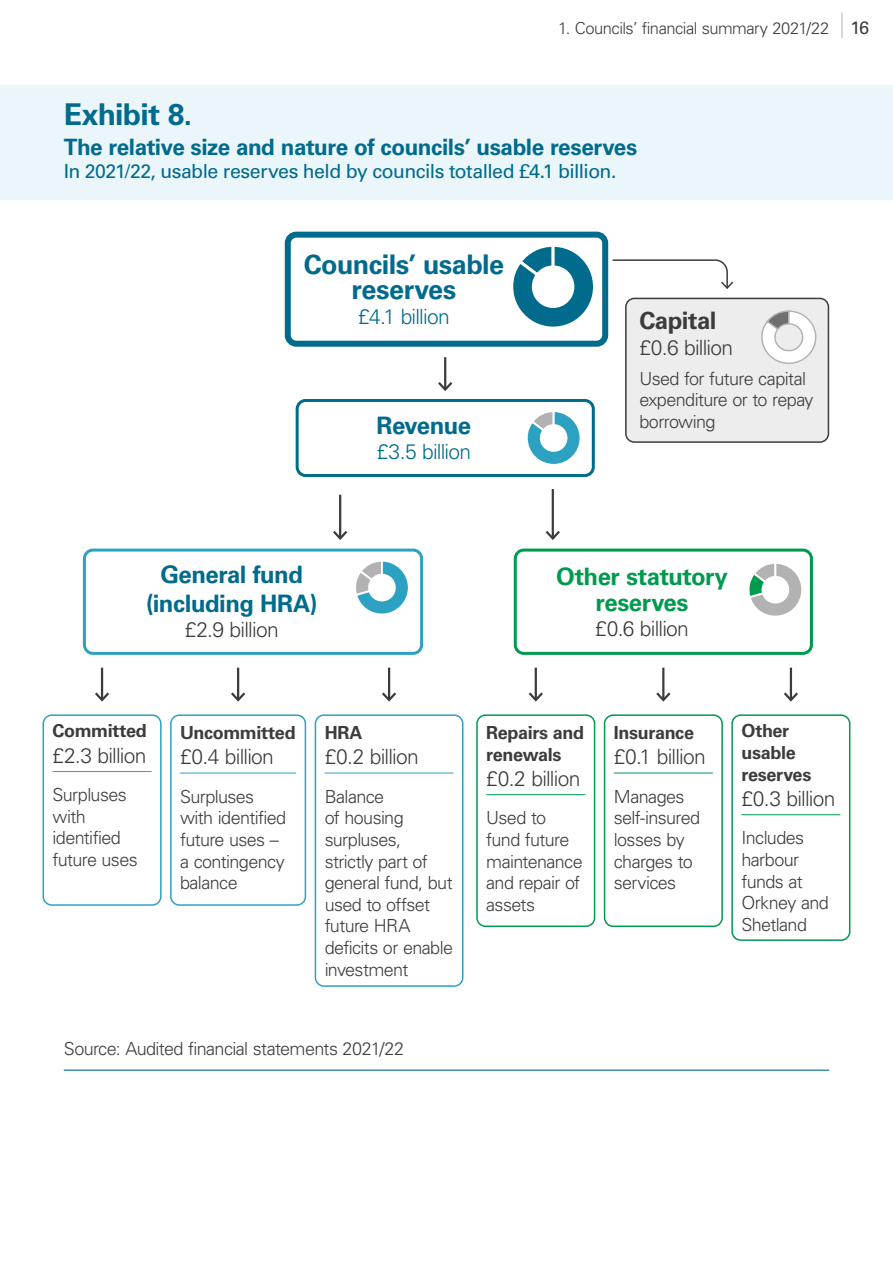
<style>
.page{position:relative;width:893px;height:1263px;background:#fff}
.page>*{position:absolute;margin:0;border:0;box-sizing:border-box;transform-origin:0 0}
.AS-P24-Exhibit_numbe{font:700 30px "Univers LT Pro 65";letter-spacing:-.02em;color:#006b8d}
.AS-P00-Artwork_text{font:700 27px/25.5px "Univers LT Pro 65";letter-spacing:-.02em;color:#006b8d;text-align:center}
.AS-P00-Artwork_text-2{font:700 24px/28.8px "Univers LT Pro 65";letter-spacing:-.025em;color:#006b8d;text-align:center}
.AS-P00-Artwork_text-3{font:700 24px/25.5px "Univers LT Pro 65";letter-spacing:-.02em;color:#009a4f;text-align:center}
.AS-P00-Artwork_text-4{font:700 24px "Univers LT Pro 65";letter-spacing:-.02em;color:#3c3c3b}
.AS-P24-Exhibit_numbe-2{font:700 22.5px "Univers LT Pro 65";letter-spacing:-.02em;color:#006b8d}
.AS-P00-Artwork_text-5{font:300 21px "Univers LT Pro 45";letter-spacing:-.035em;color:#3c3c3b}
.AS-P00-Artwork_text-6{font:300 21px "Univers LT Pro 45";letter-spacing:-.035em;color:#006b8d}
.AS-P26-Exhibit_lead{font:19.5px "Univers LT Pro 55 Roman";letter-spacing:-.03em;color:#006b8d}
.AS-P00-Artwork_text-7{font:300 18px/21.6px "Univers LT Pro 45";letter-spacing:-.035em;color:#3c3c3b}
.AS-P00-Artwork_text-8{font:700 18px/21.6px "Univers LT Pro 65";letter-spacing:-.02em;color:#3c3c3b}
.AS-P29-Exhibit_sourc{font:300 18px "Univers LT Pro 45";letter-spacing:-.035em;color:#3c3c3b}
.t1{font:300 16.5px "Univers LT Pro 45";letter-spacing:-.03em;color:#3c3c3b}
.s1{font-family:"Univers LT Pro 55 Roman";font-weight:400;font-size:18px}
</style>
<div class="page">
<svg style="left:842px;top:13px;width:1px;height:25px"></svg>
<div style="left:0;top:85px;width:893px;height:87px;background:#eaf6f9"></div>
<div style="left:0;top:147px;width:893px;height:53px;background:#eaf6f9"></div>
<div style="left:285px;top:232px;width:323px;height:115px;border:6px solid #006b8d;border-radius:9px"></div>
<svg style="left:513px;top:246px;width:80px;height:81px"></svg>
<div style="left:532px;top:265px;width:42px;height:43px;background:#fff;border-radius:50%"></div>
<div style="left:626px;top:298px;width:202px;height:144px;background:#ededed;border-radius:9px"></div>
<div style="left:625px;top:298px;width:204px;height:145px;border:2px solid #3c3c3b;border-radius:9px"></div>
<svg style="left:761px;top:310px;width:55px;height:54px"></svg>
<div style="left:775px;top:324px;width:28px;height:27px;background:#ededed;border-radius:50%"></div>
<div style="left:774px;top:323px;width:29px;height:28px;border:1px solid #b3b2b2;border-radius:50%"></div>
<div style="left:296px;top:399px;width:299px;height:78px;border:3px solid #006b8d;border-radius:9px"></div>
<svg style="left:527px;top:412px;width:53px;height:52px"></svg>
<div style="left:540px;top:424px;width:27px;height:28px;background:#fff;border-radius:50%"></div>
<div style="left:83px;top:549px;width:340px;height:106px;border:3px solid #2da1c2;border-radius:9px"></div>
<svg style="left:356px;top:561px;width:52px;height:53px"></svg>
<div style="left:368px;top:574px;width:28px;height:27px;background:#fff;border-radius:50%"></div>
<div style="left:514px;top:549px;width:299px;height:106px;border:3px solid #009a4f;border-radius:9px"></div>
<svg style="left:749px;top:564px;width:53px;height:52px"></svg>
<div style="left:762px;top:576px;width:27px;height:27px;background:#fff;border-radius:50%"></div>
<hr style="left:53px;top:771px;width:99px;height:1px;background:#2da1c2">
<div style="left:43px;top:714px;width:119px;height:192px;border:2px solid #2da1c2;border-radius:9px"></div>
<hr style="left:180px;top:773px;width:116px;height:1px;background:#2da1c2">
<div style="left:170px;top:714px;width:136px;height:192px;border:2px solid #2da1c2;border-radius:9px"></div>
<hr style="left:325px;top:773px;width:128px;height:1px;background:#2da1c2">
<div style="left:315px;top:714px;width:148px;height:273px;border:2px solid #2da1c2;border-radius:9px"></div>
<hr style="left:486px;top:794px;width:99px;height:1px;background:#009a4f">
<div style="left:476px;top:714px;width:119px;height:213px;border:2px solid #009a4f;border-radius:9px"></div>
<hr style="left:614px;top:773px;width:99px;height:1px;background:#009a4f">
<div style="left:604px;top:714px;width:119px;height:213px;border:2px solid #009a4f;border-radius:9px"></div>
<hr style="left:741px;top:814px;width:99px;height:1px;background:#009a4f">
<div style="left:731px;top:714px;width:119px;height:227px;border:2px solid #009a4f;border-radius:9px"></div>
<hr style="left:64px;top:1069px;width:765px;height:2px;background:#006b8d">
<svg style="left:612px;top:259px;width:122px;height:30px"></svg>
<hr style="left:339px;top:495px;width:2px;height:43px;background:#3c3c3b">
<svg style="left:333px;top:528px;width:15px;height:12px"></svg>
<hr style="left:237px;top:668px;width:2px;height:32px;background:#3c3c3b">
<svg style="left:231px;top:690px;width:14px;height:12px"></svg>
<hr style="left:101px;top:668px;width:2px;height:32px;background:#3c3c3b">
<svg style="left:95px;top:690px;width:14px;height:12px"></svg>
<hr style="left:535px;top:668px;width:2px;height:32px;background:#3c3c3b">
<svg style="left:528px;top:690px;width:15px;height:12px"></svg>
<hr style="left:662px;top:668px;width:2px;height:32px;background:#3c3c3b">
<svg style="left:656px;top:690px;width:15px;height:12px"></svg>
<hr style="left:790px;top:668px;width:2px;height:32px;background:#3c3c3b">
<svg style="left:784px;top:690px;width:14px;height:12px"></svg>
<hr style="left:388px;top:668px;width:2px;height:32px;background:#3c3c3b">
<svg style="left:382px;top:690px;width:14px;height:12px"></svg>
<hr style="left:444px;top:357px;width:2px;height:33px;background:#3c3c3b">
<svg style="left:438px;top:380px;width:15px;height:11px"></svg>
<hr style="left:552px;top:489px;width:2px;height:49px;background:#3c3c3b">
<svg style="left:545px;top:528px;width:15px;height:12px"></svg>
<p class="t1" style="left:558px;top:17px;width:313px">1. Councils’ financial summary 2021/22 <span class="s1">16</span></p>
<p class="AS-P24-Exhibit_numbe" style="left:64px;top:93px;width:130px">Exhibit 8.</p>
<p class="AS-P24-Exhibit_numbe-2" style="left:64px;top:131px;width:575px">The relative size and nature of councils’ usable reserves</p>
<p class="AS-P26-Exhibit_lead" style="left:64px;top:158px;width:554px">In 2021/22, usable reserves held by councils totalled £4.1 billion.</p>
<p class="AS-P00-Artwork_text" style="left:304px;top:250px;width:202px">Councils’ usable reserves</p>
<p class="AS-P00-Artwork_text-6" style="left:358px;top:303px;width:93px">£4.1 billion</p>
<p class="AS-P00-Artwork_text-4" style="left:639px;top:304px;width:79px">Capital</p>
<p class="AS-P00-Artwork_text-5" style="left:639px;top:333px;width:95px">£0.6 billion</p>
<p class="AS-P00-Artwork_text-7" style="left:639px;top:367px;width:176px">Used for future capital expenditure or to repay</p>
<p class="AS-P00-Artwork_text-2" style="left:377px;top:410px;width:96px">Revenue</p>
<p class="AS-P00-Artwork_text-7" style="left:639px;top:410px;width:78px">borrowing</p>
<p class="AS-P00-Artwork_text-6" style="left:377px;top:438px;width:96px">£3.5 billion</p>
<p class="AS-P00-Artwork_text-2" style="left:146px;top:559px;width:173px">General fund (including HRA)</p>
<p class="AS-P00-Artwork_text-5" style="left:185px;top:616px;width:95px">£2.9 billion</p>
<p class="AS-P00-Artwork_text-3" style="left:556px;top:563px;width:173px">Other statutory reserves</p>
<p class="AS-P00-Artwork_text-5" style="left:595px;top:614px;width:95px">£0.6 billion</p>
<p class="AS-P00-Artwork_text-8" style="left:53px;top:719px;width:96px">Committed</p>
<p class="AS-P00-Artwork_text-5" style="left:53px;top:741px;width:95px">£2.3 billion</p>
<p class="AS-P00-Artwork_text-7" style="left:53px;top:784px;width:87px">Surpluses with identified future uses</p>
<p class="AS-P00-Artwork_text-8" style="left:180px;top:721px;width:117px">Uncommitted</p>
<p class="AS-P00-Artwork_text-5" style="left:180px;top:743px;width:95px">£0.4 billion</p>
<p class="AS-P00-Artwork_text-7" style="left:180px;top:785px;width:108px">Surpluses with identified future uses – a contingency balance</p>
<p class="AS-P00-Artwork_text-8" style="left:325px;top:721px;width:39px">HRA</p>
<p class="AS-P00-Artwork_text-5" style="left:325px;top:743px;width:96px">£0.2 billion</p>
<p class="AS-P00-Artwork_text-7" style="left:325px;top:785px;width:130px">Balance<br>of housing surpluses, strictly part of general fund, but used to offset future HRA deficits or enable investment</p>
<p class="AS-P29-Exhibit_sourc" style="left:64px;top:1036px;width:342px">Source: Audited financial statements 2021/22</p>
<p class="AS-P00-Artwork_text-8" style="left:486px;top:721px;width:99px">Repairs and renewals</p>
<p class="AS-P00-Artwork_text-5" style="left:486px;top:764px;width:96px">£0.2 billion</p>
<p class="AS-P00-Artwork_text-7" style="left:486px;top:807px;width:98px">Used to fund future maintenance and repair of assets</p>
<p class="AS-P00-Artwork_text-8" style="left:614px;top:721px;width:82px">Insurance</p>
<p class="AS-P00-Artwork_text-5" style="left:614px;top:743px;width:93px">£0.1 billion</p>
<p class="AS-P00-Artwork_text-7" style="left:614px;top:785px;width:88px">Manages self-insured losses by charges to services</p>
<p class="AS-P00-Artwork_text-8" style="left:741px;top:719px;width:71px">Other usable reserves</p>
<p class="AS-P00-Artwork_text-5" style="left:741px;top:785px;width:96px">£0.3 billion</p>
<p class="AS-P00-Artwork_text-7" style="left:741px;top:827px;width:89px">Includes harbour funds at<br>Orkney and<br>Shetland</p>
</div>
